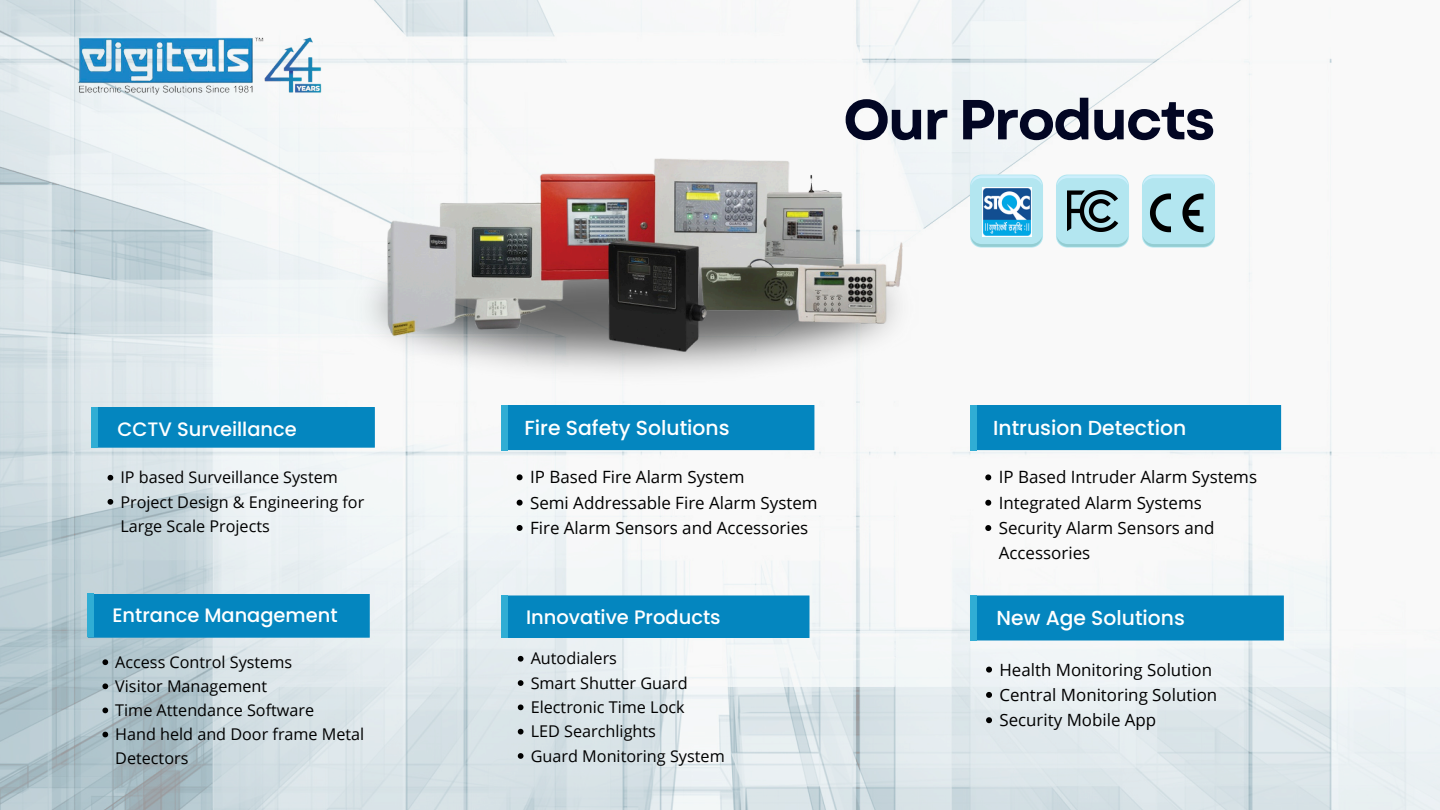
<style>
.page{position:relative;width:1440px;height:810px;background:#fff}
.page>*{position:absolute;margin:0;border:0;box-sizing:border-box;transform-origin:0 0}
.t1{font:700 56.3px "Garet";letter-spacing:-.035em;color:#020623}
.t2{font:500 20.3px "Poppins";color:#fff}
.t3{font:500 19.5px "Poppins";color:#fff}
.t4{font:500 19.4px "Poppins";color:#fff}
.t5{font:16.9px/25.3px "Open Sans";color:#000}
.t6{font:16.2px/24.1px "Open Sans";color:#000}
</style>
<div class="page">
<img style="left:0;top:0;width:1440px;height:810px">
<img style="left:346px;top:378px;width:573px;height:9px">
<img style="left:338px;top:144px;width:602px;height:234px">
<div style="left:88px;top:594px;width:282px;height:44px;background:#0486bf"></div>
<div style="left:88px;top:594px;width:6px;height:43px;background:#30add4"></div>
<svg style="left:102px;top:659px;width:6px;height:6px"></svg>
<svg style="left:102px;top:683px;width:6px;height:6px"></svg>
<svg style="left:102px;top:708px;width:6px;height:5px"></svg>
<svg style="left:102px;top:732px;width:6px;height:5px"></svg>
<div style="left:98px;top:407px;width:277px;height:41px;background:#0486bf"></div>
<div style="left:92px;top:407px;width:6px;height:41px;background:#30add4"></div>
<svg style="left:108px;top:475px;width:5px;height:6px"></svg>
<svg style="left:108px;top:499px;width:5px;height:6px"></svg>
<div style="left:501px;top:595px;width:308px;height:43px;background:#0486bf"></div>
<div style="left:501px;top:595px;width:7px;height:43px;background:#30add4"></div>
<svg style="left:518px;top:656px;width:6px;height:6px"></svg>
<svg style="left:518px;top:680px;width:6px;height:6px"></svg>
<svg style="left:518px;top:705px;width:6px;height:5px"></svg>
<svg style="left:518px;top:729px;width:6px;height:6px"></svg>
<svg style="left:518px;top:753px;width:6px;height:6px"></svg>
<div style="left:501px;top:405px;width:313px;height:45px;background:#0486bf"></div>
<div style="left:501px;top:405px;width:7px;height:45px;background:#30add4"></div>
<svg style="left:517px;top:474px;width:6px;height:6px"></svg>
<svg style="left:517px;top:500px;width:6px;height:6px"></svg>
<svg style="left:517px;top:525px;width:6px;height:6px"></svg>
<div style="left:970px;top:405px;width:311px;height:45px;background:#0486bf"></div>
<div style="left:970px;top:405px;width:6px;height:45px;background:#30add4"></div>
<svg style="left:985px;top:474px;width:6px;height:6px"></svg>
<svg style="left:985px;top:500px;width:6px;height:6px"></svg>
<svg style="left:985px;top:525px;width:6px;height:6px"></svg>
<div style="left:977px;top:595px;width:307px;height:46px;background:#0486bf"></div>
<div style="left:971px;top:595px;width:6px;height:46px;background:#30add4"></div>
<svg style="left:986px;top:667px;width:6px;height:6px"></svg>
<svg style="left:986px;top:692px;width:6px;height:6px"></svg>
<svg style="left:986px;top:717px;width:6px;height:6px"></svg>
<div style="left:970px;top:175px;width:73px;height:73px;background:#b3e6f0;border-radius:12px"></div>
<svg style="left:971px;top:236px;width:71px;height:11px"></svg>
<svg style="left:971px;top:175px;width:71px;height:9px"></svg>
<img style="left:982px;top:187px;width:50px;height:49px">
<svg style="left:1056px;top:175px;width:73px;height:73px"></svg>
<div style="left:1142px;top:175px;width:73px;height:73px;background:#b3e6f0;border-radius:12px"></div>
<svg style="left:1143px;top:175px;width:71px;height:9px"></svg>
<svg style="left:1057px;top:175px;width:71px;height:72px;background:#94bdc6"></svg>
<svg style="left:1143px;top:193px;width:71px;height:54px"></svg>
<img style="left:60px;top:25px;width:280px;height:82px">
<p class="t1" style="left:843px;top:79px;width:374px">Our Products</p>
<p class="t4" style="left:118px;top:416px;width:181px">CCTV Surveillance</p>
<p class="t6" style="left:120px;top:465px;width:219px">IP based Surveillance System</p>
<p class="t6" style="left:120px;top:489px;width:245px">Project Design &amp; Engineering for<br>Large Scale Projects</p>
<p class="t2" style="left:524px;top:413px;width:207px">Fire Safety Solutions</p>
<p class="t5" style="left:530px;top:464px;width:216px">IP Based Fire Alarm System</p>
<h2 class="t5" style="left:530px;top:489px;width:289px">Semi Addressable Fire Alarm System</h2>
<p class="t5" style="left:530px;top:515px;width:280px">Fire Alarm Sensors and Accessories</p>
<p class="t2" style="left:993px;top:413px;width:195px">Intrusion Detection</p>
<p class="t5" style="left:999px;top:464px;width:260px">IP Based Intruder Alarm Systems</p>
<p class="t5" style="left:999px;top:489px;width:205px">Integrated Alarm Systems</p>
<h2 class="t5" style="left:999px;top:515px;width:217px">Security Alarm Sensors and<br>Accessories</h2>
<p class="t4" style="left:112px;top:602px;width:227px">Entrance Management</p>
<h1 class="t6" style="left:115px;top:650px;width:178px">Access Control Systems</h1>
<p class="t6" style="left:115px;top:674px;width:154px">Visitor Management</p>
<p class="t6" style="left:115px;top:698px;width:200px">Time Attendance Software</p>
<p class="t6" style="left:115px;top:722px;width:251px">Hand held and Door frame Metal<br>Detectors</p>
<p class="t3" style="left:526px;top:603px;width:196px">Innovative Products</p>
<p class="t6" style="left:531px;top:646px;width:88px">Autodialers</p>
<h2 class="t6" style="left:531px;top:670px;width:159px">Smart Shutter Guard</h2>
<p class="t6" style="left:531px;top:695px;width:156px">Electronic Time Lock</p>
<p class="t6" style="left:531px;top:719px;width:127px">LED Searchlights</p>
<h2 class="t6" style="left:531px;top:743px;width:196px">Guard Monitoring System</h2>
<p class="t2" style="left:997px;top:604px;width:190px">New Age Solutions</p>
<p class="t5" style="left:999px;top:656px;width:214px">Health Monitoring Solution</p>
<p class="t5" style="left:999px;top:682px;width:219px">Central Monitoring Solution</p>
<h2 class="t5" style="left:999px;top:707px;width:158px">Security Mobile App</h2>
</div>
